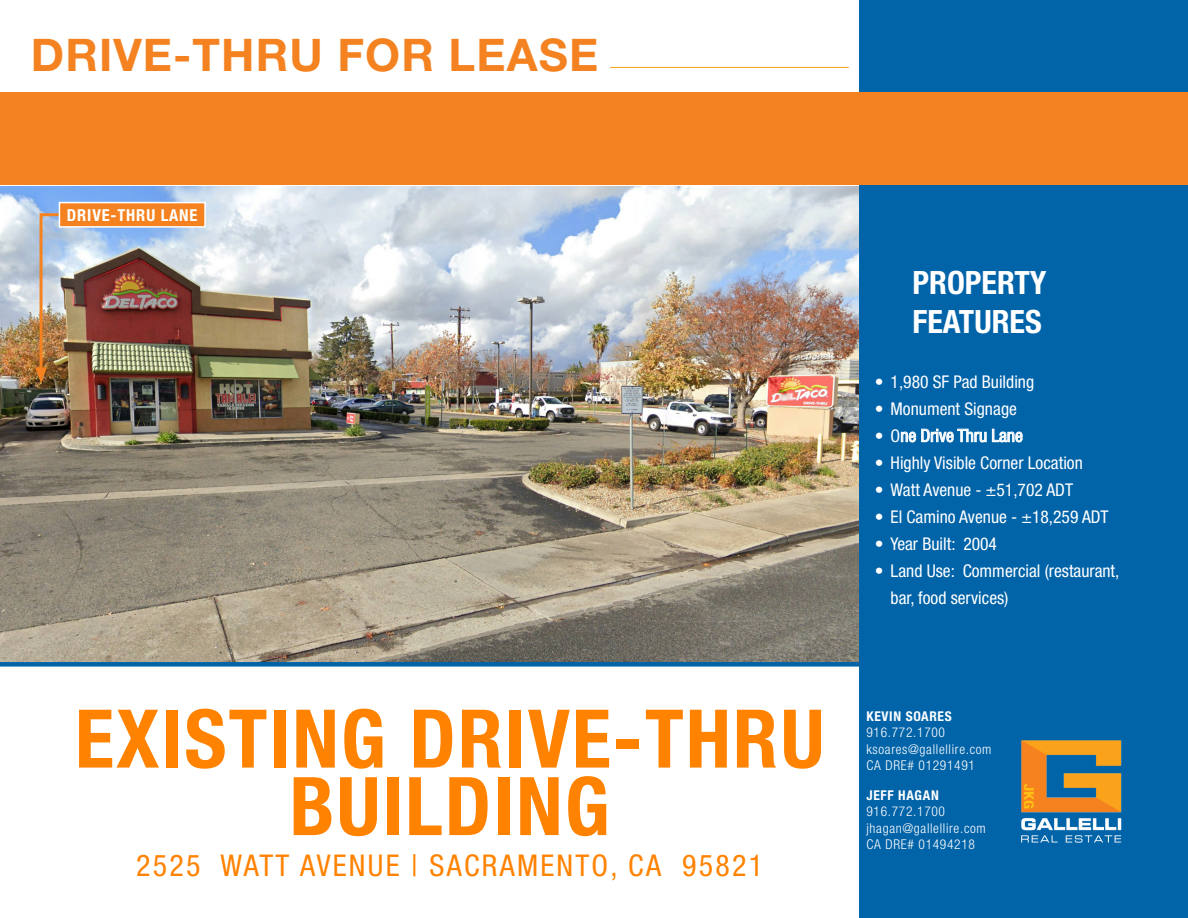
<style>
.page{position:relative;width:1188px;height:918px;background:#fff}
.page>*{position:absolute;margin:0;border:0;box-sizing:border-box;transform-origin:0 0}
.t1{font:700 condensed 81px/67.5px "Helvetica Neue LT Std";letter-spacing:.025em;color:#ff8200;text-align:center}
.t2{font:700 45px "Helvetica Neue LT Std";letter-spacing:.025em;color:#f58220}
.t3{font:700 condensed 32.1px "Helvetica Neue LT Std";color:#fff}
.t4{font:condensed 30px "Helvetica Neue LT Std";letter-spacing:.075em;color:#ff8200}
.t5{font:condensed 17.55px/27px "Helvetica Neue LT Std";color:#fff}
.t6{font:700 condensed 16.5px "Helvetica Neue LT Std";letter-spacing:.05em;color:#fff}
.t7{font:300 condensed 13.5px "Helvetica Neue LT Std";letter-spacing:.05em;color:#fff}
.t8{font:700 condensed 13.5px "Helvetica Neue LT Std";letter-spacing:.05em;color:#fff}
</style>
<div class="page">
<img style="left:0;top:186px;width:860px;height:476px">
<div style="left:860px;top:0;width:328px;height:918px;background:#0163a8"></div>
<img style="left:1021px;top:740px;width:101px;height:103px">
<div style="left:0;top:662px;width:1188px;height:5px;background:#0163a8"></div>
<div style="left:0;top:93px;width:1188px;height:92px;background:#f58220"></div>
<hr style="left:610px;top:67px;width:239px;height:1px;background:#f9a21c">
<img style="left:35px;top:212px;width:35px;height:171px">
<div style="left:59px;top:203px;width:146px;height:24px;background:#f58220"></div>
<div style="left:59px;top:202px;width:147px;height:26px;border:2px solid #fff"></div>
<p class="t2" style="left:31px;top:27px;width:569px">DRIVE-THRU FOR LEASE</p>
<p class="t6" style="left:67px;top:205px;width:132px">DRIVE-THRU LANE</p>
<p class="t1" style="left:75px;top:704px;width:751px">EXISTING DRIVE-THRU<br>BUILDING</p>
<p class="t4" style="left:136px;top:848px;width:629px">2525 WATT AVENUE | SACRAMENTO, CA 95821</p>
<p class="t3" style="left:913px;top:263px;width:135px">PROPERTY</p>
<p class="t3" style="left:913px;top:302px;width:131px">FEATURES</p>
<p class="t5" style="left:875px;top:368px;width:161px">• 1,980 SF Pad Building</p>
<p class="t5" style="left:875px;top:395px;width:144px">• Monument Signage</p>
<p class="t5" style="left:875px;top:422px;width:150px">• One Drive Thru Lane</p>
<p class="t5" style="left:875px;top:449px;width:210px">• Highly Visible Corner Location</p>
<p class="t5" style="left:875px;top:476px;width:200px">• Watt Avenue - ±51,702 ADT</p>
<p class="t5" style="left:875px;top:503px;width:235px">• El Camino Avenue - ±18,259 ADT</p>
<p class="t5" style="left:875px;top:530px;width:124px">• Year Built: 2004</p>
<p class="t5" style="left:891px;top:557px;width:230px;text-indent:-16px">• Land Use: Commercial (restaurant, bar, food services)</p>
<p class="t8" style="left:866px;top:708px;width:87px">KEVIN SOARES</p>
<p class="t7" style="left:866px;top:725px;width:80px">916.772.1700</p>
<p class="t7" style="left:866px;top:741px;width:127px">ksoares@gallellire.com</p>
<p class="t7" style="left:866px;top:758px;width:110px">CA DRE# 01291491</p>
<p class="t8" style="left:866px;top:787px;width:74px">JEFF HAGAN</p>
<p class="t7" style="left:866px;top:804px;width:80px">916.772.1700</p>
<p class="t7" style="left:866px;top:820px;width:121px">jhagan@gallellire.com</p>
<p class="t7" style="left:866px;top:837px;width:110px">CA DRE# 01494218</p>
</div>
